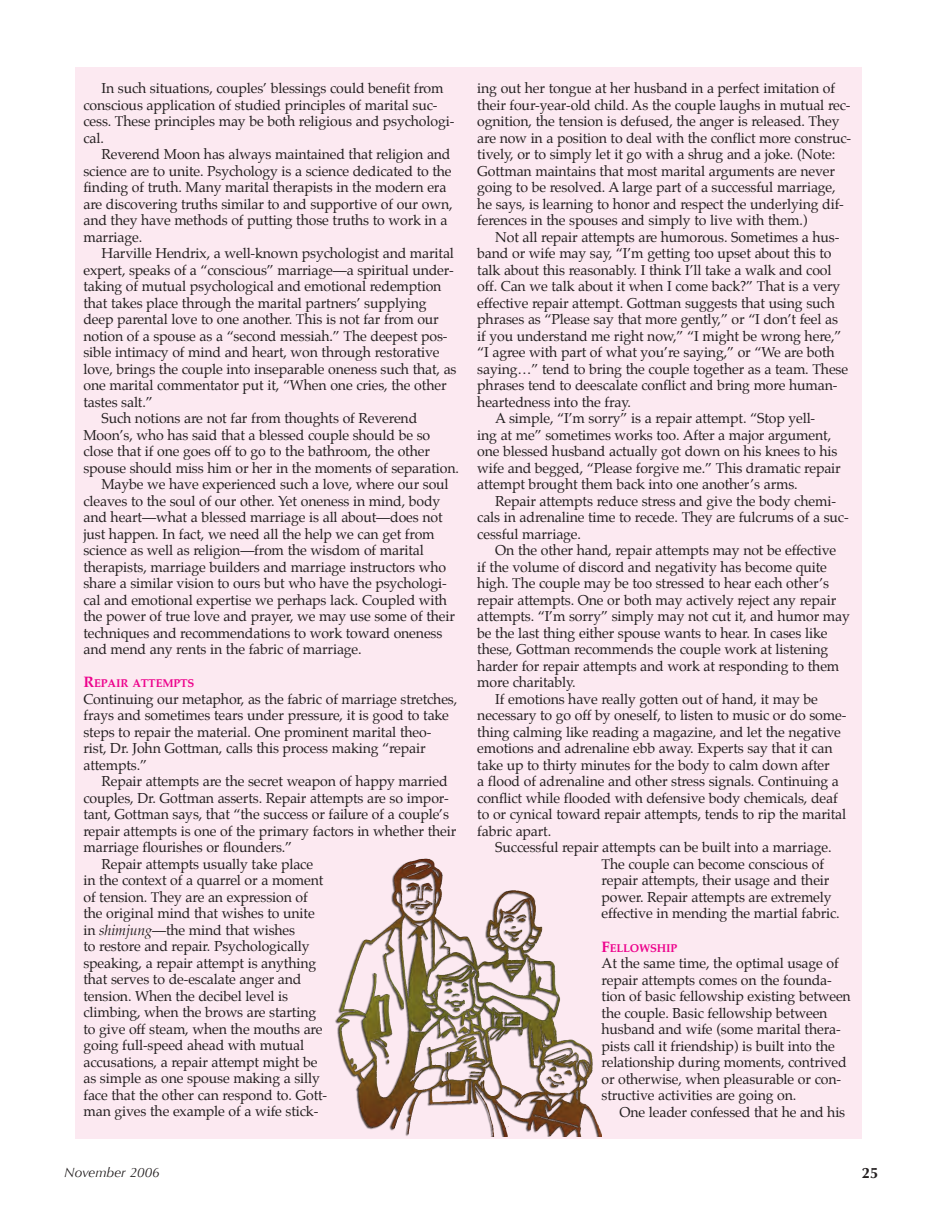
<style>
.page{position:relative;width:944px;height:1212px;background:#fff}
.page>*{position:absolute;margin:0;border:0;box-sizing:border-box;transform-origin:0 0}
.t1{font:700 15px "Optima";color:#231f20}
.Text{font:14.1px/16.5px "Palatino";letter-spacing:-.01em;color:#231f20}
.t2{font:italic 13.5px "Optima";color:#231f20}
.Text-2{font:700 11.25px "Palatino";letter-spacing:-.015em;color:#ed028c}
.s1{font-size:15px}
.s2{font-style:italic}
</style>
<div class="page">
<div style="left:75px;top:67px;width:787px;height:1071px;background:#fce9f1"></div>
<img style="left:335px;top:858px;width:267px;height:278px">
<p class="Text" style="left:83px;top:82px;width:372px;text-indent:18px">In such situations, couples’ blessings could benefit from conscious application of studied principles of marital suc&shy;cess. These principles may be both religious and psychologi&shy;cal.</p>
<p class="Text" style="left:83px;top:147px;width:371px;text-indent:18px">Reverend Moon has always maintained that religion and science are to unite. Psychology is a science dedicated to the finding of truth. Many marital therapists in the modern era are discovering truths similar to and supportive of our own, and they have methods of putting those truths to work in a marriage.</p>
<p class="Text" style="left:83px;top:246px;width:375px;text-indent:18px">Harville Hendrix, a well-known psychologist and marital expert, speaks of a “conscious” marriage—a spiritual under&shy;taking of mutual psychological and emotional redemption that takes place through the marital partners’ supplying deep parental love to one another. This is not far from our notion of a spouse as a “second messiah.” The deepest pos&shy;sible intimacy of mind and heart, won through restorative love, brings the couple into inseparable oneness such that, as one marital commentator put it, “When one cries, the other tastes salt.”</p>
<p class="Text" style="left:83px;top:411px;width:377px;text-indent:18px">Such notions are not far from thoughts of Reverend Moon’s, who has said that a blessed couple should be so close that if one goes off to go to the bathroom, the other spouse should miss him or her in the moments of separation.</p>
<p class="Text" style="left:83px;top:477px;width:373px;text-indent:18px">Maybe we have experienced such a love, where our soul cleaves to the soul of our other. Yet oneness in mind, body and heart—what a blessed marriage is all about—does not just happen. In fact, we need all the help we can get from science as well as religion—from the wisdom of marital therapists, marriage builders and marriage instructors who share a similar vision to ours but who have the psychologi&shy;cal and emotional expertise we perhaps lack. Coupled with the power of true love and prayer, we may use some of their techniques and recommendations to work toward oneness and mend any rents in the fabric of marriage.</p>
<p class="Text-2" style="left:83px;top:677px;width:112px"><span class="s1">R</span>EPAIR ATTEMPTS</p>
<p class="Text" style="left:83px;top:692px;width:375px">Continuing our metaphor, as the fabric of marriage stretches, frays and sometimes tears under pressure, it is good to take steps to repair the material. One prominent marital theo&shy;rist, Dr. John Gottman, calls this process making “repair attempts.”</p>
<p class="Text" style="left:83px;top:774px;width:374px;text-indent:18px">Repair attempts are the secret weapon of happy married couples, Dr. Gottman asserts. Repair attempts are so impor&shy;tant, Gottman says, that “the success or failure of a couple’s repair attempts is one of the primary factors in whether their marriage flourishes or flounders.”</p>
<p class="Text" style="left:83px;top:857px;width:245px;text-indent:18px">Repair attempts usually take place in the context of a quarrel or a moment of tension. They are an expression of the original mind that wishes to unite in <span class="s2">shimjung</span>—the mind that wishes<br>to restore and repair. Psychologically speaking, a repair attempt is anything that serves to de-escalate anger and tension. When the decibel level is climbing, when the brows are starting to give off steam, when the mouths are going full-speed ahead with mutual accusations, a repair attempt might be as simple as one spouse making a silly face that the other can respond to. Gott&shy;man gives the example of a wife stick-</p>
<p class="Text" style="left:477px;top:81px;width:375px">ing out her tongue at her husband in a perfect imitation of their four-year-old child. As the couple laughs in mutual rec&shy;ognition, the tension is defused, the anger is released. They are now in a position to deal with the conflict more construc&shy;tively, or to simply let it go with a shrug and a joke. (Note:<br>Gottman maintains that most marital arguments are never going to be resolved. A large part of a successful marriage, he says, is learning to honor and respect the underlying dif&shy;ferences in the spouses and simply to live with them.)</p>
<p class="Text" style="left:477px;top:230px;width:372px;text-indent:18px">Not all repair attempts are humorous. Sometimes a hus&shy;band or wife may say, “I’m getting too upset about this to talk about this reasonably. I think I’ll take a walk and cool off. Can we talk about it when I come back?” That is a very effective repair attempt. Gottman suggests that using such phrases as “Please say that more gently,” or “I don’t feel as if you understand me right now,” “I might be wrong here,” “I agree with part of what you’re saying,” or “We are both saying…” tend to bring the couple together as a team. These phrases tend to deescalate conflict and bring more human&shy;heartedness into the fray.</p>
<p class="Text" style="left:477px;top:411px;width:365px;text-indent:18px">A simple, “I’m sorry” is a repair attempt. “Stop yell-<br>ing at me” sometimes works too. After a major argument, one blessed husband actually got down on his knees to his wife and begged, “Please forgive me.” This dramatic repair attempt brought them back into one another’s arms.</p>
<p class="Text" style="left:477px;top:494px;width:373px;text-indent:18px">Repair attempts reduce stress and give the body chemi&shy;cals in adrenaline time to recede. They are fulcrums of a suc&shy;cessful marriage.</p>
<p class="Text" style="left:477px;top:543px;width:374px;text-indent:18px">On the other hand, repair attempts may not be effective<br>if the volume of discord and negativity has become quite high. The couple may be too stressed to hear each other’s repair attempts. One or both may actively reject any repair attempts. “I’m sorry” simply may not cut it, and humor may be the last thing either spouse wants to hear. In cases like these, Gottman recommends the couple work at listening harder for repair attempts and work at responding to them more charitably.</p>
<p class="Text" style="left:477px;top:692px;width:371px;text-indent:18px">If emotions have really gotten out of hand, it may be necessary to go off by oneself, to listen to music or do some&shy;thing calming like reading a magazine, and let the negative emotions and adrenaline ebb away. Experts say that it can take up to thirty minutes for the body to calm down after<br>a flood of adrenaline and other stress signals. Continuing a conflict while flooded with defensive body chemicals, deaf to or cynical toward repair attempts, tends to rip the marital fabric apart.</p>
<p class="Text" style="left:602px;top:840px;width:240px;text-indent:-106px">Successful repair attempts can be built into a marriage.<br>The couple can become conscious of repair attempts, their usage and their power. Repair attempts are extremely effective in mending the martial fabric.</p>
<p class="Text-2" style="left:602px;top:941px;width:77px"><span class="s1">F</span>ELLOWSHIP</p>
<p class="Text" style="left:602px;top:956px;width:251px">At the same time, the optimal usage of repair attempts comes on the founda&shy;tion of basic fellowship existing between the couple. Basic fellowship between husband and wife (some marital thera&shy;pists call it friendship) is built into the relationship during moments, contrived or otherwise, when pleasurable or con&shy;structive activities are going on.</p>
<p class="Text" style="left:620px;top:1104px;width:227px">One leader confessed that he and his</p>
<p class="t2" style="left:64px;top:1164px;width:97px">November 2006</p>
<p class="t1" style="left:862px;top:1164px;width:9px">25</p>
</div>
